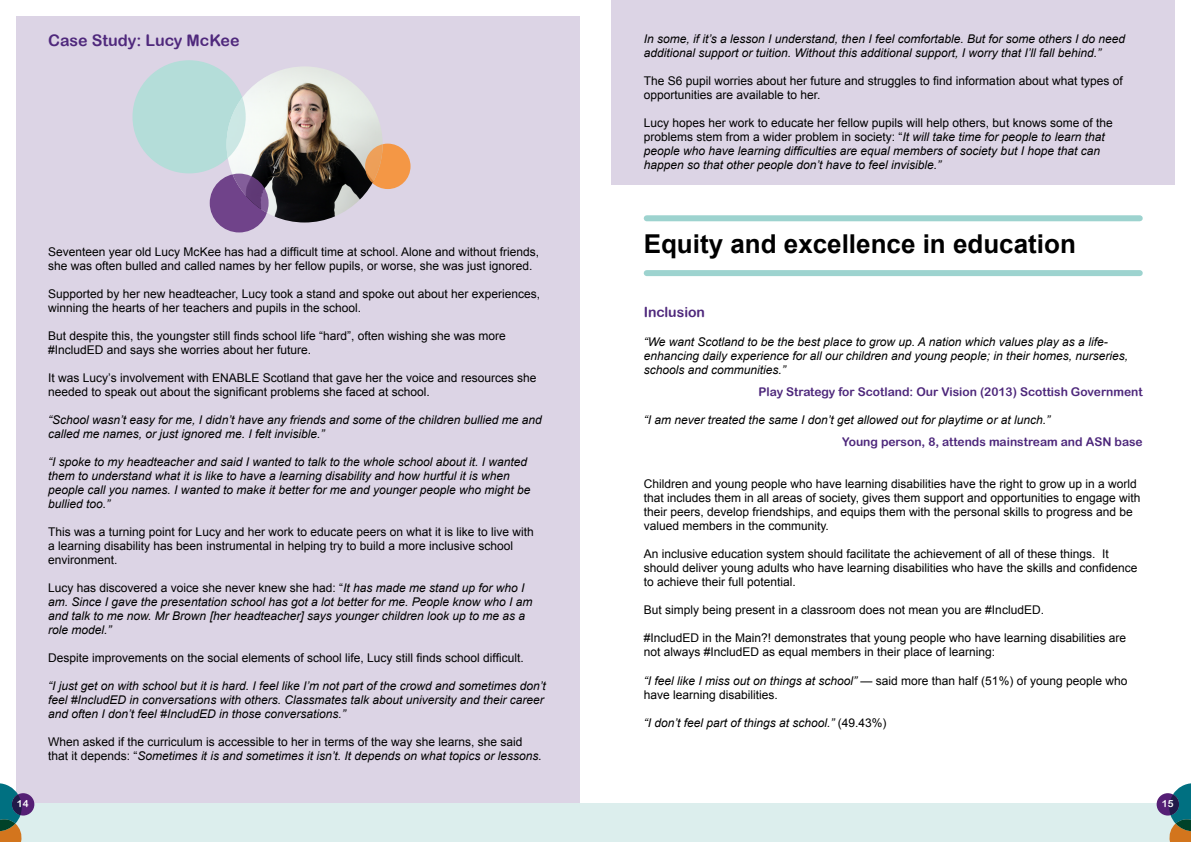
<style>
.page{position:relative;width:1191px;height:842px;background:#fff}
.page>*{position:absolute;margin:0;border:0;box-sizing:border-box;transform-origin:0 0}
.t1{font:700 26px "Arial";color:#000}
.t2{font:16px "Arial Rounded MT Bold";color:#4f287c}
.t3{font:14px "Arial Rounded MT Bold";color:#4f287c}
.t4{font:12px/14px "Arial";color:#000}
.t5{font:italic 12px/14px "Arial";color:#000}
.t6{font:12px "Arial Rounded MT Bold";color:#4d277b}
.t7{font:9.8px "Arial Rounded MT Bold";color:#fff}
.s1{font-style:normal}
.s2{font-style:italic}
</style>
<div class="page">
<div style="left:16px;top:16px;width:563px;height:810px;background:#dcd4e5"></div>
<div style="left:611px;top:0;width:564px;height:184px;background:#dcd4e5"></div>
<div style="left:0;top:803px;width:595px;height:39px;background:#dceeed"></div>
<div style="left:12px;top:793px;width:22px;height:22px;background:#551f75;border-radius:50%"></div>
<svg style="left:0;top:783px;width:23px;height:59px"></svg>
<div style="left:595px;top:803px;width:596px;height:39px;background:#dceeed"></div>
<div style="left:1156px;top:793px;width:23px;height:22px;background:#551f75;border-radius:50%"></div>
<svg style="left:1168px;top:783px;width:23px;height:59px"></svg>
<div style="left:210px;top:174px;width:59px;height:58px;background:#70438a;border-radius:50%"></div>
<div style="left:365px;top:144px;width:45px;height:45px;background:#f49745;border-radius:50%"></div>
<div style="left:132px;top:60px;width:114px;height:113px;background:#b4ddd9;border-radius:50%"></div>
<img style="left:226px;top:66px;width:157px;height:156px;border-radius:78px">
<svg style="left:365px;top:144px;width:18px;height:45px"></svg>
<svg style="left:226px;top:74px;width:42px;height:148px"></svg>
<div style="left:646px;top:270px;width:493px;height:6px;background:#9dd3cf"></div>
<div style="left:646px;top:215px;width:493px;height:6px;background:#9dd3cf"></div>
<h2 class="t2" style="left:48px;top:31px;width:193px">Case Study: Lucy McKee</h2>
<p class="t5" style="left:643px;top:32px;width:483px">In some, if it’s a lesson I understand, then I feel comfortable. But for some others I do need additional support or tuition. Without this additional support, I worry that I’ll fall behind.”</p>
<p class="t4" style="left:643px;top:74px;width:480px">The S6 pupil worries about her future and struggles to find information about what types of opportunities are available to her.</p>
<p class="t5" style="left:643px;top:116px;width:470px"><span class="s1">Lucy hopes her work to educate her fellow pupils will help others, but knows some of the problems stem from a wider problem in society: “</span>It will take time for people to learn that people who have learning difficulties are equal members of society but I hope that can happen so that other people don’t have to feel invisible.”</p>
<p class="t4" style="left:48px;top:245px;width:492px">Seventeen year old Lucy McKee has had a difficult time at school. Alone and without friends, she was often bulled and called names by her fellow pupils, or worse, she was just ignored.</p>
<p class="t4" style="left:48px;top:287px;width:493px">Supported by her new headteacher, Lucy took a stand and spoke out about her experiences, winning the hearts of her teachers and pupils in the school.</p>
<p class="t4" style="left:48px;top:329px;width:459px">But despite this, the youngster still finds school life “hard”, often wishing she was more #IncludED and says she worries about her future.</p>
<p class="t4" style="left:48px;top:371px;width:490px">It was Lucy’s involvement with ENABLE Scotland that gave her the voice and resources she needed to speak out about the significant problems she faced at school.</p>
<p class="t5" style="left:48px;top:413px;width:495px">“School wasn’t easy for me, I didn’t have any friends and some of the children bullied me and called me names, or just ignored me. I felt invisible.”</p>
<p class="t5" style="left:48px;top:455px;width:484px">“I spoke to my headteacher and said I wanted to talk to the whole school about it. I wanted them to understand what it is like to have a learning disability and how hurtful it is when people call you names. I wanted to make it better for me and younger people who might be bullied too.”</p>
<p class="t4" style="left:48px;top:525px;width:487px">This was a turning point for Lucy and her work to educate peers on what it is like to live with a learning disability has been instrumental in helping try to build a more inclusive school environment.</p>
<p class="t5" style="left:48px;top:581px;width:486px"><span class="s1">Lucy has discovered a voice she never knew she had: “</span>It has made me stand up for who I am. Since I gave the presentation school has got a lot better for me. People know who I am and talk to me now. Mr Brown [her headteacher] says younger children look up to me as a role model.”</p>
<p class="t4" style="left:48px;top:651px;width:477px">Despite improvements on the social elements of school life, Lucy still finds school difficult.</p>
<p class="t5" style="left:48px;top:679px;width:499px">“I just get on with school but it is hard. I feel like I’m not part of the crowd and sometimes don’t feel #IncludED in conversations with others. Classmates talk about university and their career and often I don’t feel #IncludED in those conversations.”</p>
<p class="t4" style="left:48px;top:735px;width:495px">When asked if the curriculum is accessible to her in terms of the way she learns, she said that it depends: “<span class="s2">Sometimes it is and sometimes it isn’t. It depends on what topics or lessons.</span></p>
<h1 class="t1" style="left:643px;top:226px;width:434px">Equity and excellence in education</h1>
<p class="t3" style="left:643px;top:304px;width:63px">Inclusion</p>
<p class="t5" style="left:643px;top:335px;width:486px">“We want Scotland to be the best place to grow up. A nation which values play as a life&shy;enhancing daily experience for all our children and young people; in their homes, nurseries, schools and communities.”</p>
<p class="t6" style="left:758px;top:384px;width:386px">Play Strategy for Scotland: Our Vision (2013) Scottish Government</p>
<p class="t5" style="left:643px;top:413px;width:408px">“I am never treated the same I don’t get allowed out for playtime or at lunch.”</p>
<p class="t6" style="left:842px;top:435px;width:302px">Young person, 8, attends mainstream and ASN base</p>
<p class="t4" style="left:643px;top:477px;width:498px">Children and young people who have learning disabilities have the right to grow up in a world that includes them in all areas of society, gives them support and opportunities to engage with their peers, develop friendships, and equips them with the personal skills to progress and be valued members in the community.</p>
<p class="t4" style="left:643px;top:547px;width:495px">An inclusive education system should facilitate the achievement of all of these things. It should deliver young adults who have learning disabilities who have the skills and confidence to achieve their full potential.</p>
<p class="t4" style="left:643px;top:603px;width:402px">But simply being present in a classroom does not mean you are #IncludED.</p>
<p class="t4" style="left:643px;top:631px;width:484px">#IncludED in the Main?! demonstrates that young people who have learning disabilities are not always #IncludED as equal members in their place of learning:</p>
<p class="t4" style="left:643px;top:674px;width:485px"><span class="s2">“I feel like I miss out on things at school”</span> — said more than half (51%) of young people who have learning disabilities.</p>
<p class="t5" style="left:643px;top:716px;width:244px">“I don’t feel part of things at school.” <span class="s1">(49.43%)</span></p>
<p class="t7" style="left:17px;top:798px;width:13px">14</p>
<p class="t7" style="left:1161px;top:798px;width:13px">15</p>
</div>
